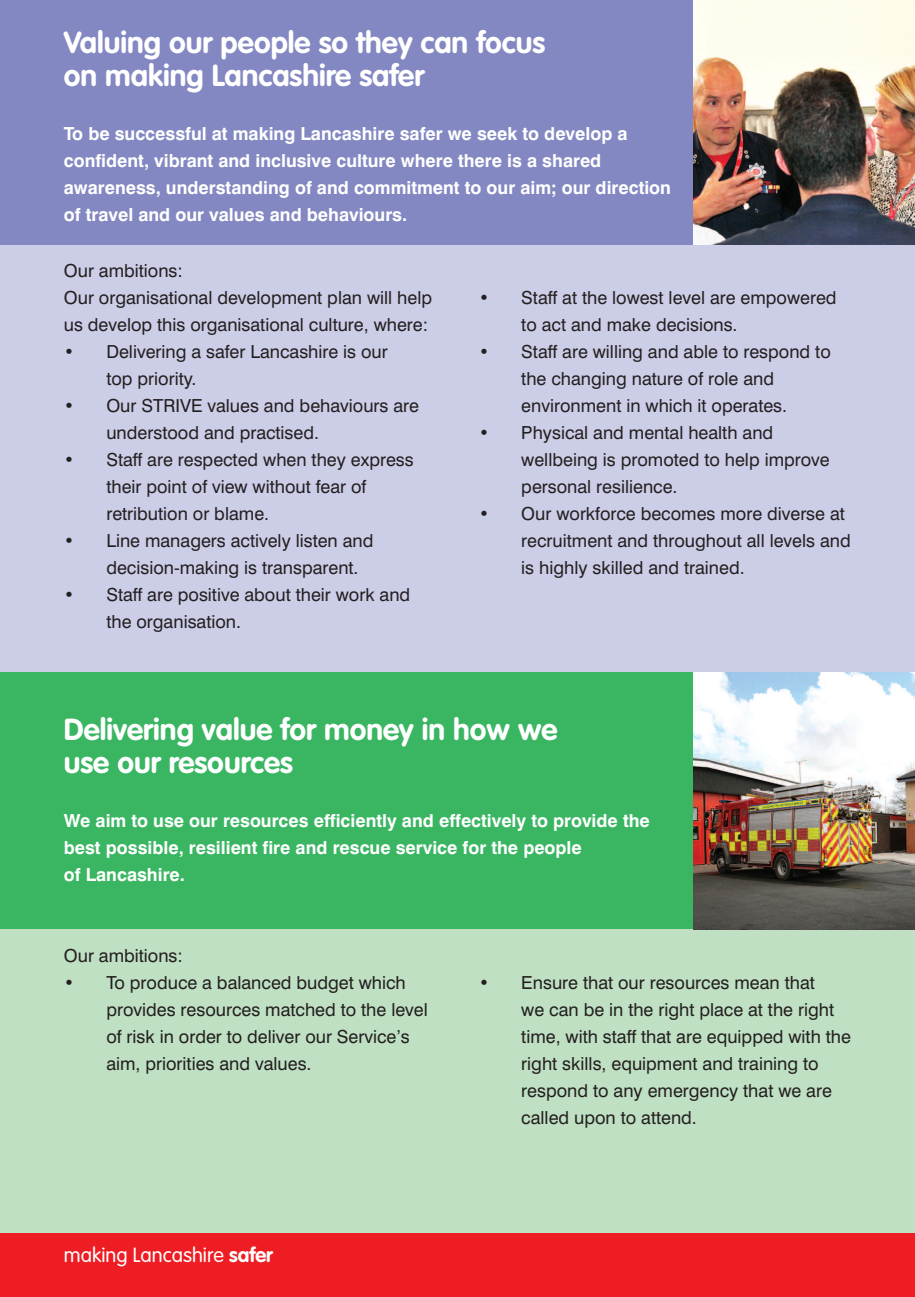
<style>
.page{position:relative;width:915px;height:1297px;background:#fff}
.page>*{position:absolute;margin:0;border:0;box-sizing:border-box;transform-origin:0 0}
.t1{font:700 30px/33px "VAG Rounded";color:#fff}
.t2{font:300 20.25px "VAG Rounded";color:#fff}
.t3{font:18px/27px "Swiss 721 BT";color:#231f20}
.t4{font:700 18px/27px "Swiss 721 BT";color:#fff}
.s1{font-weight:700}
</style>
<div class="page">
<div style="left:0;top:245px;width:914px;height:435px;background:#cccde7"></div>
<div style="left:0;top:672px;width:914px;height:257px;background:#3ab662"></div>
<div style="left:0;top:929px;width:914px;height:368px;background:#bfe0c2"></div>
<img style="left:693px;top:672px;width:221px;height:257px">
<div style="left:0;top:0;width:914px;height:245px;background:#8388c2"></div>
<img style="left:693px;top:0;width:221px;height:245px">
<div style="left:0;top:1233px;width:914px;height:64px;background:#ee1d23"></div>
<h1 class="t1" style="left:64px;top:26px;width:483px">Valuing our people so they can focus on making Lancashire safer</h1>
<p class="t4" style="left:64px;top:120px;width:608px">To be successful at making Lancashire safer we seek to develop a confident, vibrant and inclusive culture where there is a shared awareness, understanding of and commitment to our aim; our direction of travel and our values and behaviours.</p>
<p class="t3" style="left:64px;top:257px;width:369px">Our ambitions:<br>Our organisational development plan will help us develop this organisational culture, where:</p>
<p class="t3" style="left:106px;top:338px;width:283px;text-indent:-43px">• Delivering a safer Lancashire is our top priority.</p>
<p class="t3" style="left:106px;top:392px;width:314px;text-indent:-43px">• Our STRIVE values and behaviours are understood and practised.</p>
<p class="t3" style="left:106px;top:446px;width:309px;text-indent:-43px">• Staff are respected when they express their point of view without fear of retribution or blame.</p>
<p class="t3" style="left:106px;top:527px;width:268px;text-indent:-43px">• Line managers actively listen and decision-making is transparent.</p>
<p class="t3" style="left:106px;top:581px;width:305px;text-indent:-43px">• Staff are positive about their work and the organisation.</p>
<p class="t3" style="left:521px;top:284px;width:316px;text-indent:-43px">• Staff at the lowest level are empowered to act and make decisions.</p>
<p class="t3" style="left:521px;top:338px;width:311px;text-indent:-43px">• Staff are willing and able to respond to the changing nature of role and environment in which it operates.</p>
<p class="t3" style="left:521px;top:419px;width:310px;text-indent:-43px">• Physical and mental health and wellbeing is promoted to help improve personal resilience.</p>
<p class="t3" style="left:521px;top:500px;width:331px;text-indent:-43px">• Our workforce becomes more diverse at recruitment and throughout all levels and is highly skilled and trained.</p>
<h1 class="t1" style="left:64px;top:713px;width:495px">Delivering value for money in how we use our resources</h1>
<p class="t4" style="left:64px;top:807px;width:587px">We aim to use our resources efficiently and effectively to provide the best possible, resilient fire and rescue service for the people<br>of Lancashire.</p>
<p class="t3" style="left:64px;top:942px;width:120px">Our ambitions:</p>
<p class="t3" style="left:106px;top:969px;width:323px;text-indent:-43px">• To produce a balanced budget which provides resources matched to the level of risk in order to deliver our Service’s aim, priorities and values.</p>
<p class="t3" style="left:521px;top:969px;width:331px;text-indent:-43px">• Ensure that our resources mean that<br>we can be in the right place at the right time, with staff that are equipped with the right skills, equipment and training to respond to any emergency that we are called upon to attend.</p>
<p class="t2" style="left:64px;top:1243px;width:211px">making Lancashire <span class="s1">safer</span></p>
</div>
